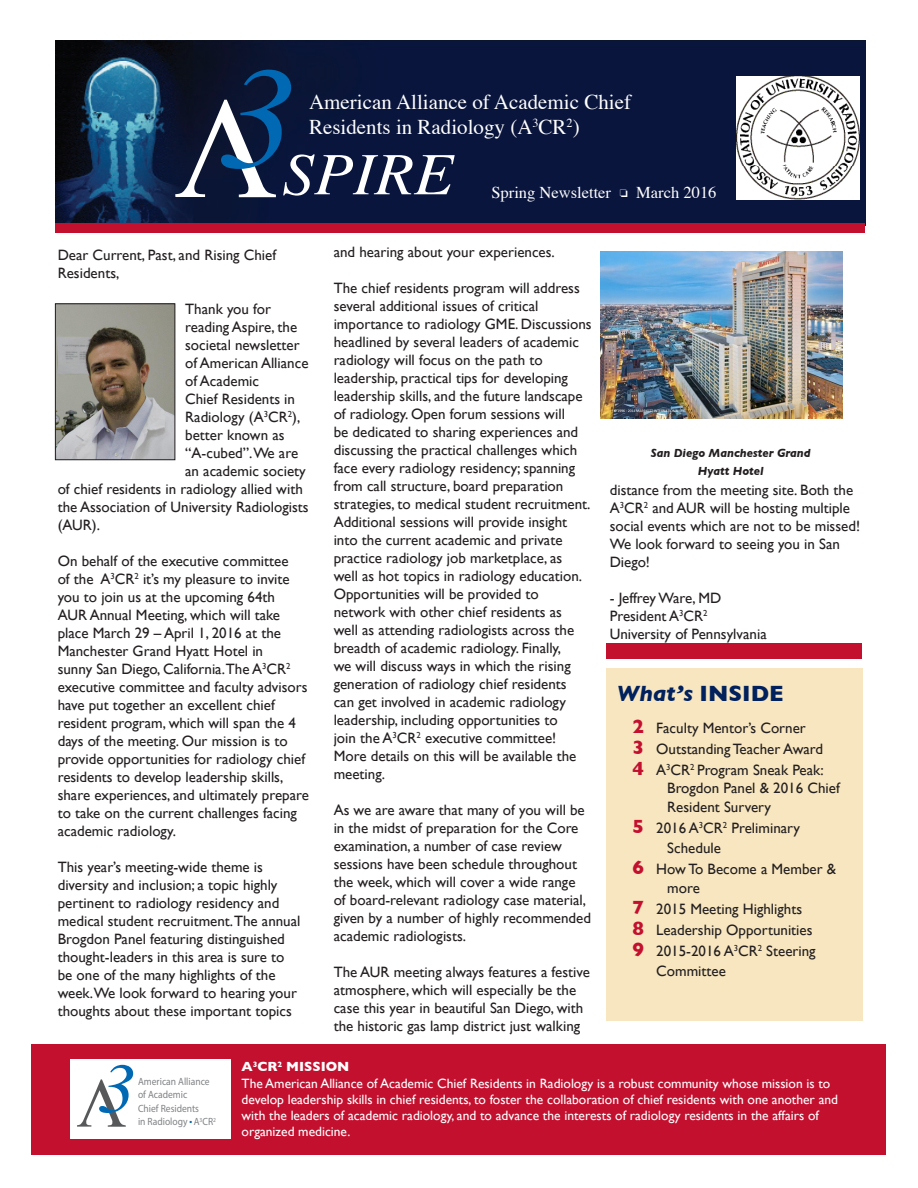
<style>
.page{position:relative;width:918px;height:1188px;background:#fff}
.page>*{position:absolute;margin:0;border:0;box-sizing:border-box;transform-origin:0 0}
.t1{font:italic 145.5px "Times";color:#0168b3;scale:1.07 1}
.t2{font:italic 70.5px "Times";color:#0168b3;scale:1.07 1}
.t3{font:italic 60px "Times";color:#fff;scale:1.07 1}
.t4{font:italic 700 22.5px "Gill Sans";color:#00215d}
.t5{font:21px "Times";color:#fff}
.t6{font:16.5px "Times";color:#fff}
.t7{font:15px/18px "Gill Sans";color:#231f20}
.t8{font:13.5px/16.2px "Gill Sans";color:#fff}
.t9{font:700 13.5px "Gill Sans";color:#fff}
.t10{font:italic 700 12px/18px "Gill Sans";color:#231f20;text-align:center;scale:.95 1}
.t11{font:10.5px "Myriad Pro";color:#808285;scale:.91 1}
.s1{font-style:normal}
.s2{font-weight:700;font-size:19.5px;color:#c3102f}
</style>
<div class="page">
<div style="left:606px;top:668px;width:257px;height:352px;background:#f7e6bf"></div>
<div style="left:32px;top:1045px;width:854px;height:110px;background:#c3102f"></div>
<img style="left:55px;top:40px;width:810px;height:184px">
<svg style="left:175px;top:100px;width:101px;height:97px"></svg>
<div style="left:606px;top:644px;width:256px;height:15px;background:#c3102f"></div>
<div style="left:55px;top:224px;width:810px;height:9px;background:#c3102f"></div>
<div style="left:70px;top:1059px;width:161px;height:80px;background:#fff"></div>
<img style="left:601px;top:251px;width:241px;height:168px">
<svg style="left:77px;top:1079px;width:49px;height:48px"></svg>
<img style="left:736px;top:76px;width:123px;height:124px">
<img style="left:57px;top:305px;width:116px;height:153px">
<div style="left:55px;top:303px;width:120px;height:157px;border:1px solid #231f20"></div>
<p class="t1" style="left:219px;top:-8px;width:74px">3</p>
<p class="t5" style="left:309px;top:82px;width:323px">American Alliance of Academic Chief</p>
<p class="t5" style="left:309px;top:107px;width:272px">Residents in Radiology (A<sup>3</sup>CR<sup>2</sup>)</p>
<p class="t3" style="left:282px;top:122px;width:161px">SPIRE</p>
<p class="t6" style="left:491px;top:177px;width:227px">Spring Newsletter □ March 2016</p>
<p class="t7" style="left:58px;top:245px;width:220px">Dear Current, Past, and Rising Chief<br>Residents,</p>
<p class="t7" style="left:185px;top:299px;width:87px">Thank you for</p>
<p class="t7" style="left:185px;top:317px;width:114px">reading Aspire, the</p>
<p class="t7" style="left:185px;top:335px;width:116px">societal newsletter</p>
<p class="t7" style="left:185px;top:353px;width:125px">of American Alliance</p>
<p class="t7" style="left:185px;top:371px;width:75px">of Academic</p>
<p class="t7" style="left:185px;top:389px;width:111px">Chief Residents in</p>
<p class="t7" style="left:185px;top:407px;width:117px">Radiology (A<sup>3</sup>CR<sup>2</sup>),</p>
<p class="t7" style="left:185px;top:425px;width:101px">better known as</p>
<p class="t7" style="left:185px;top:443px;width:114px">“A-cubed”.We are</p>
<p class="t7" style="left:185px;top:461px;width:122px">an academic society</p>
<p class="t7" style="left:58px;top:479px;width:247px">of chief residents in radiology allied with</p>
<p class="t7" style="left:58px;top:497px;width:252px">the Association of University Radiologists</p>
<p class="t7" style="left:58px;top:515px;width:44px">(AUR).</p>
<p class="t7" style="left:58px;top:551px;width:253px">On behalf of the executive committee<br>of the A<sup>3</sup>CR<sup>2</sup> it’s my pleasure to invite you to join us at the upcoming 64th<br>AUR Annual Meeting, which will take place March 29 – April 1, 2016 at the Manchester Grand Hyatt Hotel in<br>sunny San Diego, California.The A<sup>3</sup>CR<sup>2 </sup>executive committee and faculty advisors have put together an excellent chief resident program, which will span the 4 days of the meeting. Our mission is to provide opportunities for radiology chief residents to develop leadership skills, share experiences, and ultimately prepare to take on the current challenges facing academic radiology.</p>
<p class="t7" style="left:58px;top:857px;width:244px">This year’s meeting-wide theme is diversity and inclusion; a topic highly pertinent to radiology residency and medical student recruitment.The annual Brogdon Panel featuring distinguished thought-leaders in this area is sure to be one of the many highlights of the week.We look forward to hearing your thoughts about these important topics</p>
<p class="t7" style="left:334px;top:243px;width:223px">and hearing about your experiences.</p>
<p class="t7" style="left:334px;top:279px;width:260px">The chief residents program will address several additional issues of critical importance to radiology GME. Discussions headlined by several leaders of academic radiology will focus on the path to leadership, practical tips for developing leadership skills, and the future landscape of radiology. Open forum sessions will<br>be dedicated to sharing experiences and discussing the practical challenges which face every radiology residency; spanning from call structure, board preparation strategies, to medical student recruitment.<br>Additional sessions will provide insight into the current academic and private practice radiology job marketplace, as<br>well as hot topics in radiology education.<br>Opportunities will be provided to network with other chief residents as<br>well as attending radiologists across the breadth of academic radiology. Finally,<br>we will discuss ways in which the rising generation of radiology chief residents<br>can get involved in academic radiology leadership, including opportunities to<br>join the A<sup>3</sup>CR<sup>2</sup> executive committee!<br>More details on this will be available the meeting.</p>
<p class="t7" style="left:334px;top:801px;width:259px">As we are aware that many of you will be in the midst of preparation for the Core examination, a number of case review sessions have been schedule throughout the week, which will cover a wide range of board-relevant radiology case material, given by a number of highly recommended academic radiologists.</p>
<p class="t7" style="left:334px;top:963px;width:258px">The AUR meeting always features a festive atmosphere, which will especially be the case this year in beautiful San Diego, with the historic gas lamp district just walking</p>
<p class="t10" style="left:651px;top:444px;width:170px">San Diego Manchester Grand<br>Hyatt Hotel</p>
<p class="t7" style="left:610px;top:480px;width:252px">distance from the meeting site. Both the<br>A<sup>3</sup>CR<sup>2</sup> and AUR will be hosting multiple social events which are not to be missed!<br>We look forward to seeing you in San<br>Diego!</p>
<p class="t7" style="left:610px;top:588px;width:113px">- Jeffrey Ware, MD</p>
<p class="t7" style="left:610px;top:606px;width:99px">President A<sup>3</sup>CR<sup>2</sup></p>
<p class="t7" style="left:610px;top:624px;width:159px">University of Pennsylvania</p>
<p class="t4" style="left:617px;top:680px;width:168px">What’s <span class="s1">INSIDE</span></p>
<p class="t7" style="left:633px;top:718px;width:175px"><span class="s2">2</span> Faculty Mentor’s Corner</p>
<p class="t7" style="left:633px;top:739px;width:192px"><span class="s2">3</span> Outstanding Teacher Award</p>
<p class="t7" style="left:633px;top:760px;width:193px"><span class="s2">4</span> A<sup>3</sup>CR<sup>2</sup> Program Sneak Peak:</p>
<p class="t7" style="left:667px;top:778px;width:174px">Brogdon Panel &amp; 2016 Chief</p>
<p class="t7" style="left:667px;top:798px;width:105px">Resident Survery</p>
<p class="t7" style="left:633px;top:819px;width:169px"><span class="s2">5</span> 2016 A<sup>3</sup>CR<sup>2</sup> Preliminary</p>
<p class="t7" style="left:667px;top:838px;width:55px">Schedule</p>
<p class="t7" style="left:633px;top:859px;width:205px"><span class="s2">6</span> How To Become a Member &amp;</p>
<p class="t7" style="left:667px;top:879px;width:34px">more</p>
<p class="t7" style="left:633px;top:900px;width:171px"><span class="s2">7</span> 2015 Meeting Highlights</p>
<p class="t7" style="left:633px;top:921px;width:181px"><span class="s2">8</span> Leadership Opportunities</p>
<p class="t7" style="left:656px;top:941px;width:161px;line-height:19.5px;text-indent:-24px"><span class="s2">9</span> 2015-2016 A<sup>3</sup>CR<sup>2</sup> Steering<br>Committee</p>
<p class="t2" style="left:98px;top:1027px;width:37px">3</p>
<p class="t11" style="left:138px;top:1075px;width:80px">American Alliance</p>
<p class="t11" style="left:138px;top:1088px;width:56px">of Academic</p>
<p class="t11" style="left:138px;top:1102px;width:69px">Chief Residents</p>
<p class="t11" style="left:138px;top:1115px;width:87px">in Radiology <sup>■</sup> A<sup>3</sup>CR<sup>2</sup></p>
<p class="t9" style="left:242px;top:1056px;width:109px">A<sup>3</sup>CR<sup>2</sup> MISSION</p>
<p class="t8" style="left:242px;top:1075px;width:598px">The American Alliance of Academic Chief Residents in Radiology is a robust community whose mission is to develop leadership skills in chief residents, to foster the collaboration of chief residents with one another and with the leaders of academic radiology, and to advance the interests of radiology residents in the affairs of organized medicine.</p>
</div>
